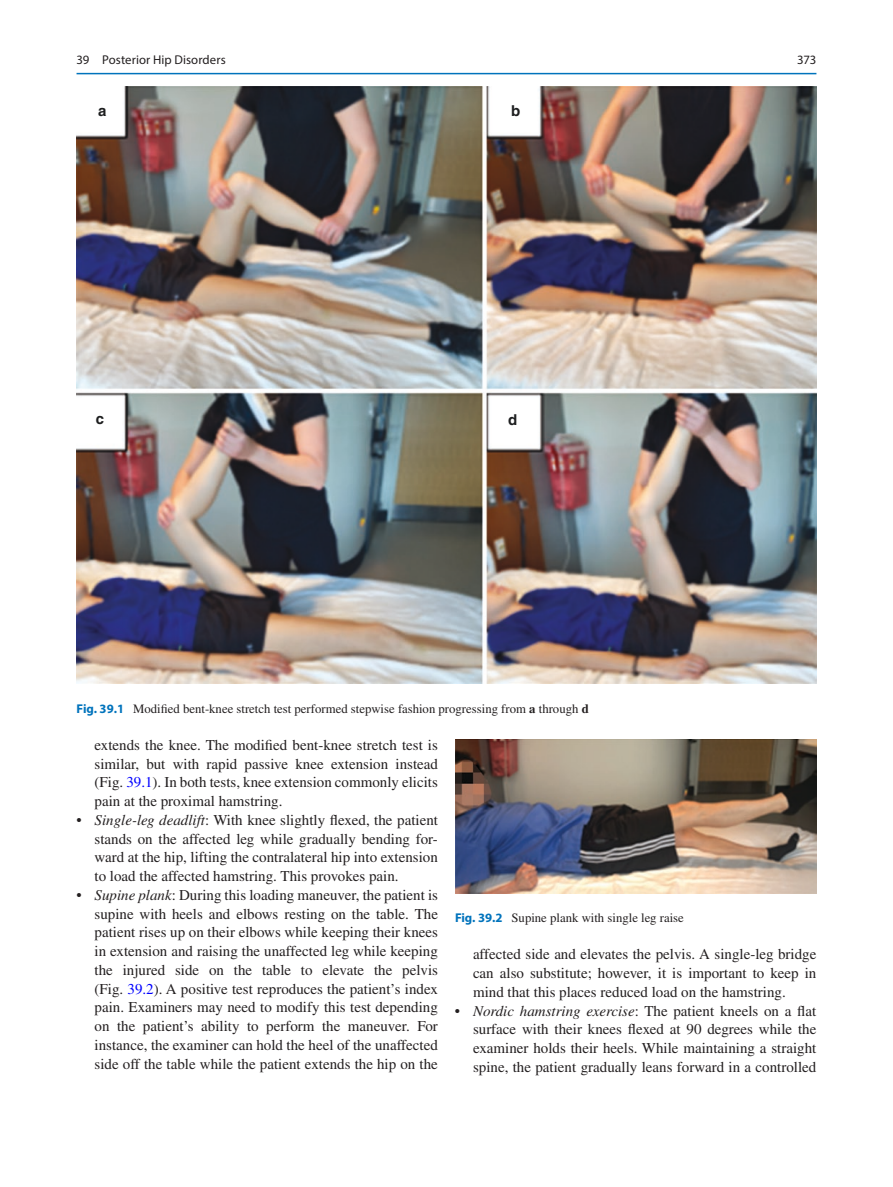
<style>
.page{position:relative;width:893px;height:1187px;background:#fff}
.page>*{position:absolute;margin:0;border:0;box-sizing:border-box;transform-origin:0 0}
.t1{font:15px/18.8px "Times LT Std";color:#231f20;text-align:justify}
.t2{font:700 15px "Helvetica";color:#1d1e1f}
.t3{font:12.75px "Times LT Std";color:#231f20}
.t4{font:12.75px "Myriad Pro Regular 3";letter-spacing:.01em;color:#231f20}
.t5{font:12.75px "Myriad Pro";color:#231f20}
.s1{font-family:"Myriad Pro";font-weight:700;color:#0073bc}
.s2{font-weight:700}
.s3{color:#00f}
.s4{font-style:italic}
</style>
<div class="page">
<img style="left:77px;top:87px;width:739px;height:596px">
<img style="left:455px;top:739px;width:361px;height:154px">
<hr style="left:77px;top:73px;width:739px;height:1px;background:#0073bc">
<p class="t4" style="left:77px;top:52px;width:151px">39 Posterior Hip Disorders</p>
<p class="t2" style="left:98px;top:101px;width:10px">a</p>
<p class="t2" style="left:511px;top:101px;width:11px">b</p>
<p class="t2" style="left:96px;top:409px;width:10px">c</p>
<p class="t2" style="left:508px;top:411px;width:11px">d</p>
<p class="t3" style="left:77px;top:701px;width:514px"><span class="s1">Fig. 39.1</span> Modified bent-knee stretch test performed stepwise fashion progressing from <span class="s2">a</span> through <span class="s2">d</span></p>
<p class="t5" style="left:797px;top:52px;width:21px">373</p>
<p class="t1" style="left:95px;top:735px;width:345px">extends the knee. The modified bent-knee stretch test is similar, but with rapid passive knee extension instead (Fig. <span class="s3">39.1</span>). In both tests, knee extension commonly elicits pain at the proximal hamstring.</p>
<p class="t1" style="left:95px;top:810px;width:345px;text-indent:-18px">• <span class="s4">Single-leg deadlift</span>: With knee slightly flexed, the patient stands on the affected leg while gradually bending for&shy;ward at the hip, lifting the contralateral hip into extension to load the affected hamstring. This provokes pain.</p>
<p class="t1" style="left:95px;top:885px;width:345px;text-indent:-18px">• <span class="s4">Supine plank</span>: During this loading maneuver, the patient is supine with heels and elbows resting on the table. The patient rises up on their elbows while keeping their knees in extension and raising the unaffected leg while keeping the injured side on the table to elevate the pelvis (Fig. <span class="s3">39.2</span>). A positive test reproduces the patient’s index pain. Examiners may need to modify this test depending on the patient’s ability to perform the maneuver. For instance, the examiner can hold the heel of the unaffected side off the table while the patient extends the hip on the</p>
<p class="t3" style="left:455px;top:910px;width:230px"><span class="s1">Fig. 39.2</span> Supine plank with single leg raise</p>
<p class="t1" style="left:473px;top:944px;width:345px">affected side and elevates the pelvis. A single-leg bridge can also substitute; however, it is important to keep in mind that this places reduced load on the hamstring.</p>
<p class="t1" style="left:473px;top:1001px;width:345px;text-indent:-18px">• <span class="s4">Nordic hamstring exercise</span>: The patient kneels on a flat surface with their knees flexed at 90 degrees while the examiner holds their heels. While maintaining a straight spine, the patient gradually leans forward in a controlled</p>
</div>
